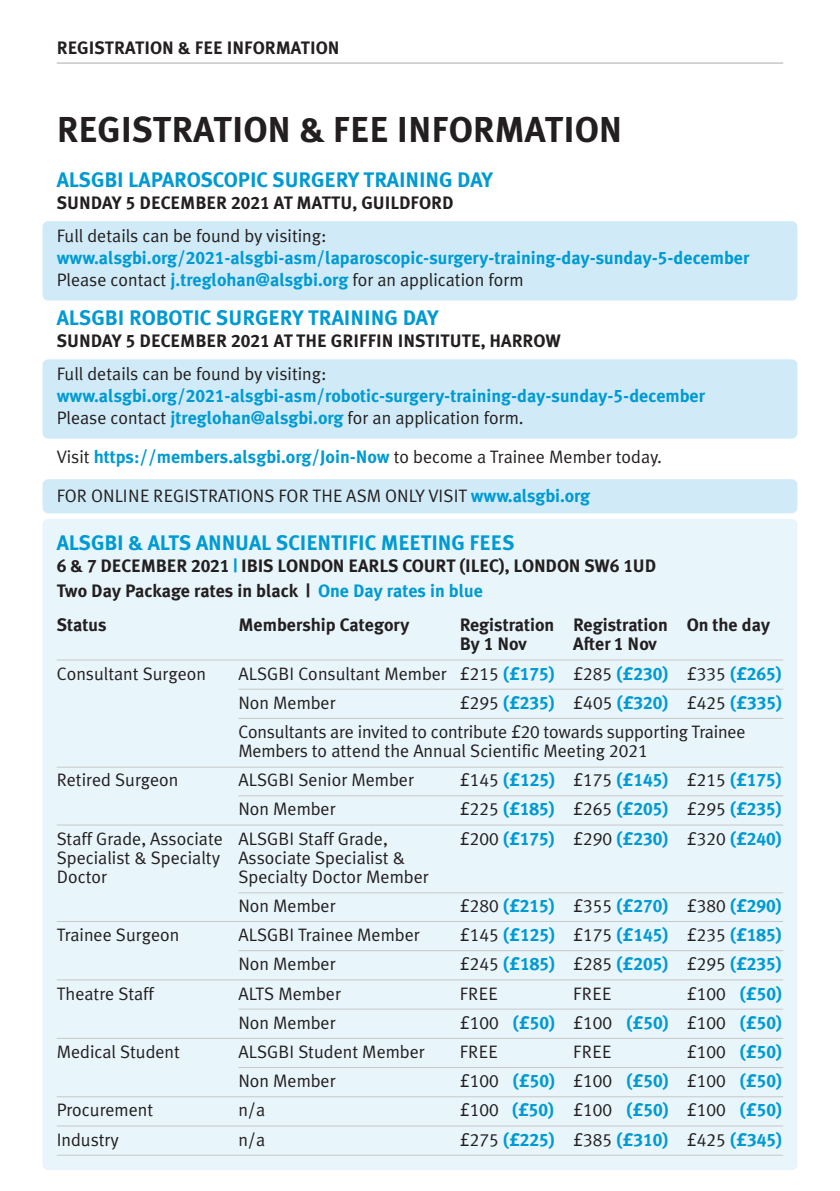
<style>
.page{position:relative;width:840px;height:1191px;background:#fff}
.page>*{position:absolute;margin:0;border:0;box-sizing:border-box;transform-origin:0 0}
.t1{font:36px "Meta Plus Bold Caps";color:#231f20}
.t2{font:21px "Meta Plus Bold Caps";letter-spacing:-.005em;color:#009ad3}
.t3{font:18px/29.2px "Meta Plus Normal";color:#231f20}
.t4{font:18px "Meta Plus Bold Caps";color:#009ad3}
.t5{font:700 18px "Meta Plus";color:#009ad3}
.t6{font:18px "Meta Plus Bold Caps";color:#231f20}
.t7{font:700 18px/19px "Meta Plus";color:#231f20}
.t8{font:18px "Meta Plus Normal Caps";letter-spacing:.025em;color:#231f20}
.s1{font-family:"Meta Plus Bold Caps";font-weight:400}
.s2{font-family:"Meta Plus";font-weight:700;color:#009ad3}
.s3{font-family:"Meta Plus Normal";font-weight:400;color:#231f20}
.s4{color:#009ad3}
.s5{font-family:"Meta Plus Normal Caps"}
.s6{font-family:"Meta Plus Bold Caps";color:#009ad3}
.s7{font-family:"Meta Plus Normal Caps";color:#231f20}
</style>
<div class="page">
<div style="left:43px;top:359px;width:754px;height:80px;background:#d0ebf7;border-radius:6px"></div>
<div style="left:43px;top:221px;width:754px;height:79px;background:#d0ebf7;border-radius:6px"></div>
<div style="left:43px;top:519px;width:754px;height:651px;background:#e8f5fa;border-radius:6px"></div>
<hr style="left:57px;top:659px;width:725px;height:1px;background:#c7c8ca">
<hr style="left:238px;top:688px;width:544px;height:1px;background:#c7c8ca">
<hr style="left:238px;top:718px;width:544px;height:1px;background:#c7c8ca">
<hr style="left:57px;top:766px;width:725px;height:1px;background:#c7c8ca">
<hr style="left:238px;top:795px;width:544px;height:1px;background:#c7c8ca">
<hr style="left:57px;top:824px;width:725px;height:1px;background:#c7c8ca">
<hr style="left:238px;top:892px;width:544px;height:1px;background:#c7c8ca">
<hr style="left:57px;top:921px;width:725px;height:1px;background:#c7c8ca">
<hr style="left:238px;top:950px;width:544px;height:1px;background:#c7c8ca">
<hr style="left:57px;top:979px;width:725px;height:1px;background:#c7c8ca">
<hr style="left:238px;top:1008px;width:544px;height:1px;background:#c7c8ca">
<hr style="left:57px;top:1037px;width:725px;height:1px;background:#c7c8ca">
<hr style="left:238px;top:1067px;width:544px;height:1px;background:#c7c8ca">
<hr style="left:57px;top:1096px;width:725px;height:1px;background:#c7c8ca">
<hr style="left:57px;top:1125px;width:725px;height:1px;background:#c7c8ca">
<hr style="left:57px;top:1154px;width:725px;height:1px;background:#c7c8ca">
<hr style="left:57px;top:62px;width:725px;height:2px;background:#c7c8ca">
<div style="left:43px;top:479px;width:754px;height:34px;background:#d0ebf7;border-radius:6px"></div>
<p class="t6" style="left:57px;top:37px;width:284px">REGISTRATION &amp; FEE INFORMATION</p>
<h1 class="t1" style="left:57px;top:108px;width:567px">REGISTRATION &amp; FEE INFORMATION</h1>
<p class="t2" style="left:57px;top:167px;width:437px">ALSGBI LAPAROSCOPIC SURGERY TRAINING DAY</p>
<p class="t6" style="left:57px;top:192px;width:398px">SUNDAY 5 DECEMBER 2021 AT MATTU, GUILDFORD</p>
<p class="t3" style="left:57px;top:221px;width:271px">Full details can be found by visiting:</p>
<p class="t5" style="left:57px;top:247px;width:693px">www.alsgbi.org/<span class="s1">2021</span>-alsgbi-asm/laparoscopic-surgery-training-day-sunday-<span class="s1">5</span>-december</p>
<p class="t3" style="left:57px;top:265px;width:468px">Please contact <span class="s2">j.treglohan@alsgbi.org</span> for an application form</p>
<p class="t2" style="left:57px;top:305px;width:383px">ALSGBI ROBOTIC SURGERY TRAINING DAY</p>
<p class="t6" style="left:57px;top:330px;width:505px">SUNDAY 5 DECEMBER 2021 AT THE GRIFFIN INSTITUTE, HARROW</p>
<p class="t3" style="left:57px;top:359px;width:271px">Full details can be found by visiting:</p>
<p class="t5" style="left:57px;top:386px;width:649px">www.alsgbi.org/<span class="s1">2021</span>-alsgbi-asm/robotic-surgery-training-day-sunday-<span class="s1">5</span>-december</p>
<p class="t3" style="left:57px;top:403px;width:468px">Please contact <span class="s2">jtreglohan@alsgbi.org</span> for an application form.</p>
<p class="t5" style="left:57px;top:447px;width:606px"><span class="s3">Visit</span> https://members.alsgbi.org/Join-Now <span class="s3">to become a Trainee Member today.</span></p>
<p class="t3" style="left:57px;top:481px;width:534px">FOR ONLINE REGISTRATIONS FOR THE ASM ONLY VISIT <span class="s2">www.alsgbi.org</span></p>
<p class="t2" style="left:57px;top:530px;width:459px">ALSGBI &amp; ALTS ANNUAL SCIENTIFIC MEETING FEES</p>
<p class="t6" style="left:57px;top:555px;width:600px">6 &amp; 7 DECEMBER 2021 <span class="s4">|</span> IBIS LONDON EARLS COURT (ILEC), LONDON SW6 1UD</p>
<p class="t7" style="left:57px;top:581px;width:427px">Two Day Package rates in black | <span class="s4">One Day rates in blue</span></p>
<p class="t7" style="left:57px;top:615px;width:51px">Status</p>
<p class="t7" style="left:238px;top:615px;width:172px">Membership Category</p>
<p class="t7" style="left:459px;top:615px;width:311px">Registration Registration On the day<br>By <span class="s1">1</span> Nov</p>
<p class="t7" style="left:573px;top:634px;width:85px">After <span class="s1">1</span> Nov</p>
<p class="t3" style="left:57px;top:659px;width:151px">Consultant Surgeon</p>
<p class="t3" style="left:238px;top:659px;width:545px">ALSGBI Consultant Member <span class="s5">£215</span> <span class="s6">(£175)</span> <span class="s5">£285</span> <span class="s6">(£230)</span> <span class="s5">£335</span> <span class="s6">(£265)<br></span>Non Member</p>
<p class="t4" style="left:459px;top:692px;width:324px"><span class="s7">£295</span> (£235) <span class="s7">£405</span> (£320) <span class="s7">£425</span> (£335)</p>
<p class="t3" style="left:238px;top:722px;width:508px;line-height:19px">Consultants are invited to contribute <span class="s5">£20</span> towards supporting Trainee<br>Members to attend the Annual Scientific Meeting <span class="s5">2021</span></p>
<p class="t3" style="left:57px;top:765px;width:123px">Retired Surgeon</p>
<p class="t3" style="left:238px;top:765px;width:177px">ALSGBI Senior Member</p>
<p class="t4" style="left:459px;top:769px;width:324px"><span class="s7">£145</span> (£125) <span class="s7">£175</span> (£145) <span class="s7">£215</span> (£175)</p>
<p class="t3" style="left:238px;top:794px;width:99px">Non Member</p>
<p class="t4" style="left:459px;top:798px;width:324px"><span class="s7">£225</span> (£185) <span class="s7">£265</span> (£205) <span class="s7">£295</span> (£235)</p>
<p class="t3" style="left:57px;top:824px;width:332px">Staff Grade, Associate ALSGBI Staff Grade,</p>
<p class="t4" style="left:459px;top:828px;width:324px"><span class="s7">£200</span> (£175) <span class="s7">£290</span> (£230) <span class="s7">£320</span> (£240)</p>
<p class="t3" style="left:57px;top:848px;width:350px;line-height:19px">Specialist &amp; Specialty Associate Specialist &amp;<br>Doctor</p>
<p class="t3" style="left:238px;top:862px;width:192px">Specialty Doctor Member<br>Non Member</p>
<p class="t4" style="left:459px;top:895px;width:324px"><span class="s7">£280</span> (£215) <span class="s7">£355</span> (£270) <span class="s7">£380</span> (£290)</p>
<p class="t3" style="left:57px;top:920px;width:124px">Trainee Surgeon</p>
<p class="t3" style="left:238px;top:920px;width:183px">ALSGBI Trainee Member</p>
<p class="t4" style="left:459px;top:924px;width:324px"><span class="s7">£145</span> (£125) <span class="s7">£175</span> (£145) <span class="s7">£235</span> (£185)</p>
<p class="t3" style="left:238px;top:949px;width:99px">Non Member</p>
<p class="t4" style="left:459px;top:953px;width:324px"><span class="s7">£245</span> (£185) <span class="s7">£285</span> (£205) <span class="s7">£295</span> (£235)</p>
<p class="t3" style="left:57px;top:978px;width:99px">Theatre Staff</p>
<p class="t3" style="left:238px;top:978px;width:104px">ALTS Member</p>
<p class="t8" style="left:459px;top:982px;width:40px">FREE</p>
<p class="t8" style="left:573px;top:982px;width:40px">FREE</p>
<p class="t4" style="left:686px;top:982px;width:97px"><span class="s7">£100</span> (£50)</p>
<p class="t3" style="left:238px;top:1008px;width:99px">Non Member</p>
<p class="t4" style="left:459px;top:1012px;width:324px"><span class="s7">£100</span> (£50) <span class="s7">£100</span> (£50) <span class="s7">£100</span> (£50)</p>
<p class="t3" style="left:57px;top:1037px;width:125px">Medical Student</p>
<p class="t3" style="left:238px;top:1037px;width:188px">ALSGBI Student Member</p>
<p class="t8" style="left:459px;top:1041px;width:40px">FREE</p>
<p class="t8" style="left:573px;top:1041px;width:40px">FREE</p>
<p class="t4" style="left:686px;top:1041px;width:97px"><span class="s7">£100</span> (£50)</p>
<p class="t3" style="left:238px;top:1066px;width:99px">Non Member</p>
<p class="t4" style="left:459px;top:1070px;width:324px"><span class="s7">£100</span> (£50) <span class="s7">£100</span> (£50) <span class="s7">£100</span> (£50)</p>
<p class="t3" style="left:57px;top:1095px;width:98px">Procurement</p>
<p class="t3" style="left:238px;top:1095px;width:28px">n/a</p>
<p class="t4" style="left:459px;top:1099px;width:324px"><span class="s7">£100</span> (£50) <span class="s7">£100</span> (£50) <span class="s7">£100</span> (£50)</p>
<p class="t3" style="left:57px;top:1124px;width:64px">Industry</p>
<p class="t3" style="left:238px;top:1124px;width:28px">n/a</p>
<p class="t4" style="left:459px;top:1128px;width:324px"><span class="s7">£275</span> (£225) <span class="s7">£385</span> (£310) <span class="s7">£425</span> (£345)</p>
</div>
